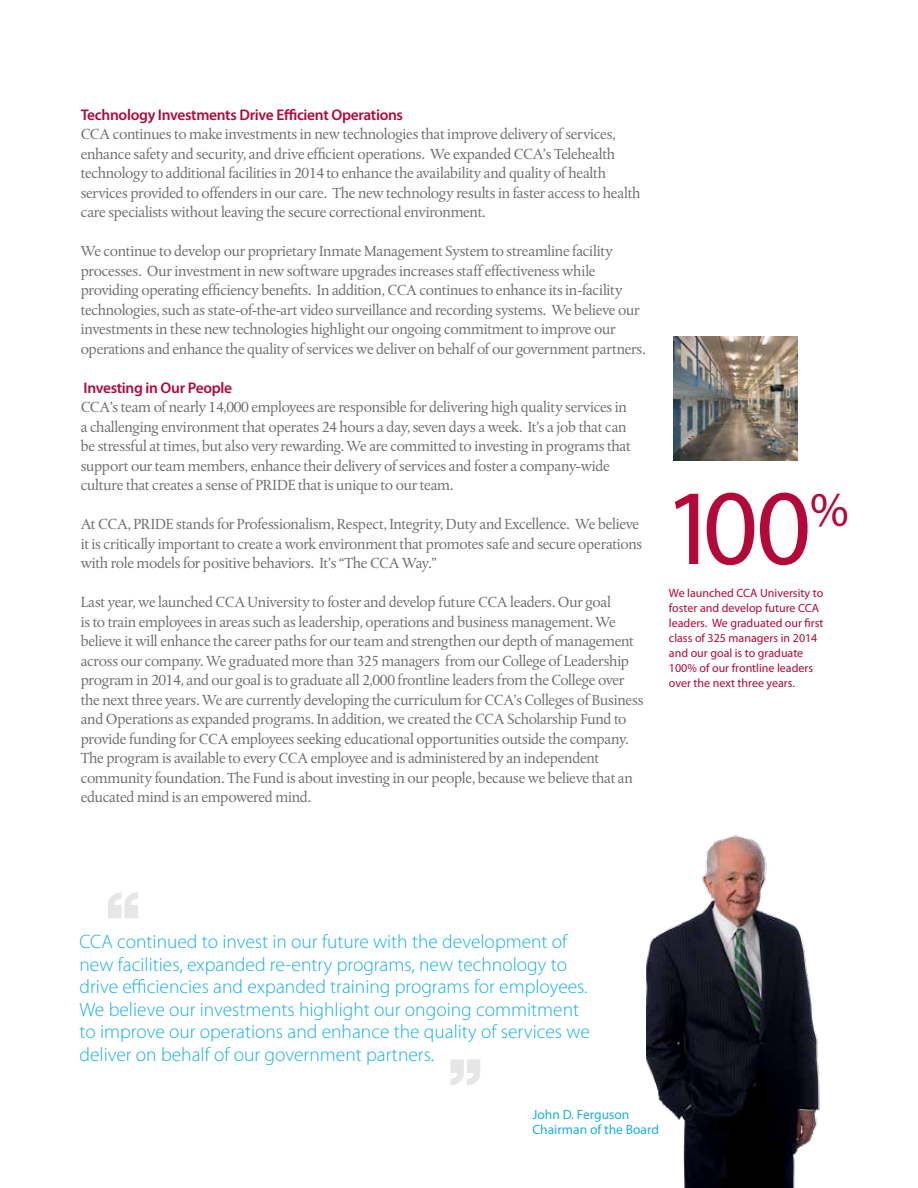
<style>
.page{position:relative;width:918px;height:1188px;background:#fff}
.page>*{position:absolute;margin:0;border:0;box-sizing:border-box;transform-origin:0 0}
.t1{font:108px "Myriad Pro";color:#b30838}
.t2{font:48.9px "Myriad Pro";color:#b30838}
.t3{font:300 19.5px/22.5px "Myriad Pro";color:#1ab0e4}
.t4{font:15.45px/19.5px "Albertina MT Std";letter-spacing:-.02em;color:#6d6e71}
.t5{font:600 15.45px "Myriad Pro";letter-spacing:-.02em;color:#b30838}
.t6{font:13.5px/15px "Myriad Pro";color:#1ab0e4}
.t7{font:12px/15px "Myriad Pro";color:#b30838}
</style>
<div class="page">
<img style="left:646px;top:835px;width:174px;height:353px">
<svg style="left:108px;top:892px;width:30px;height:26px"></svg>
<svg style="left:450px;top:1059px;width:30px;height:26px"></svg>
<img style="left:673px;top:336px;width:125px;height:125px">
<p class="t5" style="left:81px;top:105px;width:324px">Technology Investments Drive Efficient Operations</p>
<p class="t4" style="left:81px;top:125px;width:561px">CCA continues to make investments in new technologies that improve delivery of services, enhance safety and security, and drive efficient operations. We expanded CCA’s Telehealth technology to additional facilities in 2014 to enhance the availability and quality of health services provided to offenders in our care. The new technology results in faster access to health care specialists without leaving the secure correctional environment.</p>
<p class="t4" style="left:81px;top:242px;width:567px">We continue to develop our proprietary Inmate Management System to streamline facility processes. Our investment in new software upgrades increases staff effectiveness while providing operating efficiency benefits. In addition, CCA continues to enhance its in-facility technologies, such as state-of-the-art video surveillance and recording systems. We believe our investments in these new technologies highlight our ongoing commitment to improve our operations and enhance the quality of services we deliver on behalf of our government partners.</p>
<p class="t5" style="left:84px;top:378px;width:150px">Investing in Our People</p>
<p class="t4" style="left:81px;top:398px;width:552px">CCA’s team of nearly 14,000 employees are responsible for delivering high quality services in a challenging environment that operates 24 hours a day, seven days a week. It’s a job that can be stressful at times, but also very rewarding. We are committed to investing in programs that support our team members, enhance their delivery of services and foster a company-wide culture that creates a sense of PRIDE that is unique to our team.</p>
<p class="t4" style="left:81px;top:515px;width:563px">At CCA, PRIDE stands for Professionalism, Respect, Integrity, Duty and Excellence. We believe it is critically important to create a work environment that promotes safe and secure operations with role models for positive behaviors. It’s “The CCA Way.”</p>
<p class="t4" style="left:81px;top:593px;width:564px">Last year, we launched CCA University to foster and develop future CCA leaders. Our goal<br>is to train employees in areas such as leadership, operations and business management. We believe it will enhance the career paths for our team and strengthen our depth of management across our company. We graduated more than 325 managers from our College of Leadership program in 2014, and our goal is to graduate all 2,000 frontline leaders from the College over the next three years. We are currently developing the curriculum for CCA’s Colleges of Business and Operations as expanded programs. In addition, we created the CCA Scholarship Fund to provide funding for CCA employees seeking educational opportunities outside the company.<br>The program is available to every CCA employee and is administered by an independent community foundation. The Fund is about investing in our people, because we believe that an educated mind is an empowered mind.</p>
<h1 class="t1" style="left:664px;top:461px;width:149px">100</h1>
<p class="t7" style="left:669px;top:585px;width:156px">We launched CCA University to foster and develop future CCA leaders. We graduated our first class of 325 managers in 2014 and our goal is to graduate<br>100% of our frontline leaders over the next three years.</p>
<h2 class="t2" style="left:810px;top:479px;width:40px">%</h2>
<p class="t3" style="left:80px;top:931px;width:512px">CCA continued to invest in our future with the development of new facilities, expanded re-entry programs, new technology to drive efficiencies and expanded training programs for employees.<br>We believe our investments highlight our ongoing commitment to improve our operations and enhance the quality of services we deliver on behalf of our government partners.</p>
<p class="t6" style="left:532px;top:1107px;width:128px">John D. Ferguson<br>Chairman of the Board</p>
</div>
